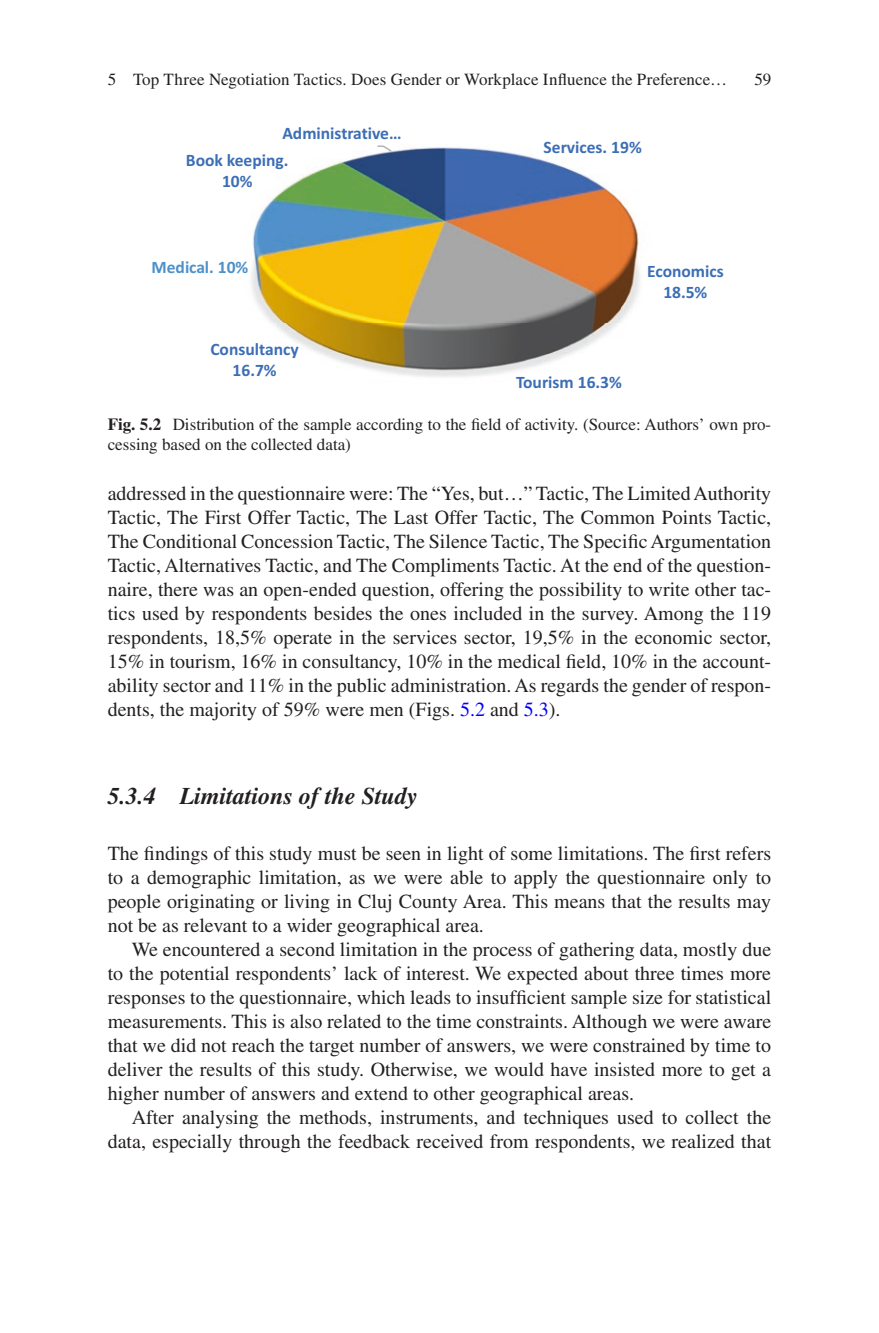
<style>
.page{position:relative;width:879px;height:1333px;background:#fff}
.page>*{position:absolute;margin:0;border:0;box-sizing:border-box;transform-origin:0 0}
._2_hd{font:italic 700 24px "Times LT Std";color:#231f20}
.Text{font:20px/24px "Times LT Std";color:#231f20;text-align:justify}
.Text_flush{font:20px/24px "Times LT Std";color:#231f20;text-align:justify}
.t1{font:700 17.6px "Calibri";color:#3c6eb5}
.t2{font:700 17.4px/21.2px "Calibri";color:#3c6eb5;text-align:center}
.t3{font:700 17.4px "Calibri";color:#4d91c9}
.t4{font:17px/20px "Times LT Std";color:#231f20}
.s1{font-weight:700}
.s2{color:#00f}
</style>
<div class="page">
<img style="left:251px;top:147px;width:389px;height:230px">
<svg style="left:377px;top:145px;width:14px;height:7px"></svg>
<p class="t4" style="left:108px;top:69px;width:621px">5 Top Three Negotiation Tactics. Does Gender or Workplace Influence the Preference…</p>
<p class="t2" style="left:282px;top:122px;width:121px">Administrative …</p>
<p class="t1" style="left:186px;top:147px;width:104px">Book keeping.</p>
<p class="t2" style="left:222px;top:170px;width:32px">10%</p>
<p class="t3" style="left:151px;top:254px;width:98px">Medical. 10%</p>
<p class="t2" style="left:210px;top:338px;width:90px">Consultancy<br>16.7%</p>
<p class="t2" style="left:543px;top:136px;width:100px">Services. 19%</p>
<p class="t2" style="left:647px;top:260px;width:78px">Economics<br>18.5%</p>
<p class="t2" style="left:516px;top:371px;width:107px">Tourism 16.3%</p>
<p class="t4" style="left:754px;top:69px;width:18px">59</p>
<p class="t4" style="left:108px;top:414px;width:665px"><span class="s1">Fig. 5.2</span> Distribution of the sample according to the field of activity. (Source: Authors’ own pro&shy;cessing based on the collected data)</p>
<p class="Text" style="left:108px;top:481px;width:665px">addressed in the questionnaire were: The “Yes, but…” Tactic, The Limited Authority Tactic, The First Offer Tactic, The Last Offer Tactic, The Common Points Tactic, The Conditional Concession Tactic, The Silence Tactic, The Specific Argumentation Tactic, Alternatives Tactic, and The Compliments Tactic. At the end of the question&shy;naire, there was an open-ended question, offering the possibility to write other tac&shy;tics used by respondents besides the ones included in the survey. Among the 119 respondents, 18,5% operate in the services sector, 19,5% in the economic sector, 15% in tourism, 16% in consultancy, 10% in the medical field, 10% in the account&shy;ability sector and 11% in the public administration. As regards the gender of respon&shy;dents, the majority of 59% were men (Figs. <span class="s2">5.2</span> and <span class="s2">5.3</span>).</p>
<h3 class="_2_hd" style="left:108px;top:781px;width:312px">5.3.4 Limitations of the Study</h3>
<p class="Text_flush" style="left:108px;top:841px;width:665px">The findings of this study must be seen in light of some limitations. The first refers to a demographic limitation, as we were able to apply the questionnaire only to people originating or living in Cluj County Area. This means that the results may not be as relevant to a wider geographical area.</p>
<p class="Text" style="left:108px;top:937px;width:665px;text-indent:24px">We encountered a second limitation in the process of gathering data, mostly due to the potential respondents’ lack of interest. We expected about three times more responses to the questionnaire, which leads to insufficient sample size for statistical measurements. This is also related to the time constraints. Although we were aware that we did not reach the target number of answers, we were constrained by time to deliver the results of this study. Otherwise, we would have insisted more to get a higher number of answers and extend to other geographical areas.</p>
<p class="Text" style="left:108px;top:1105px;width:665px;text-align:right">After analysing the methods, instruments, and techniques used to collect the data, especially through the feedback received from respondents, we realized that</p>
</div>
